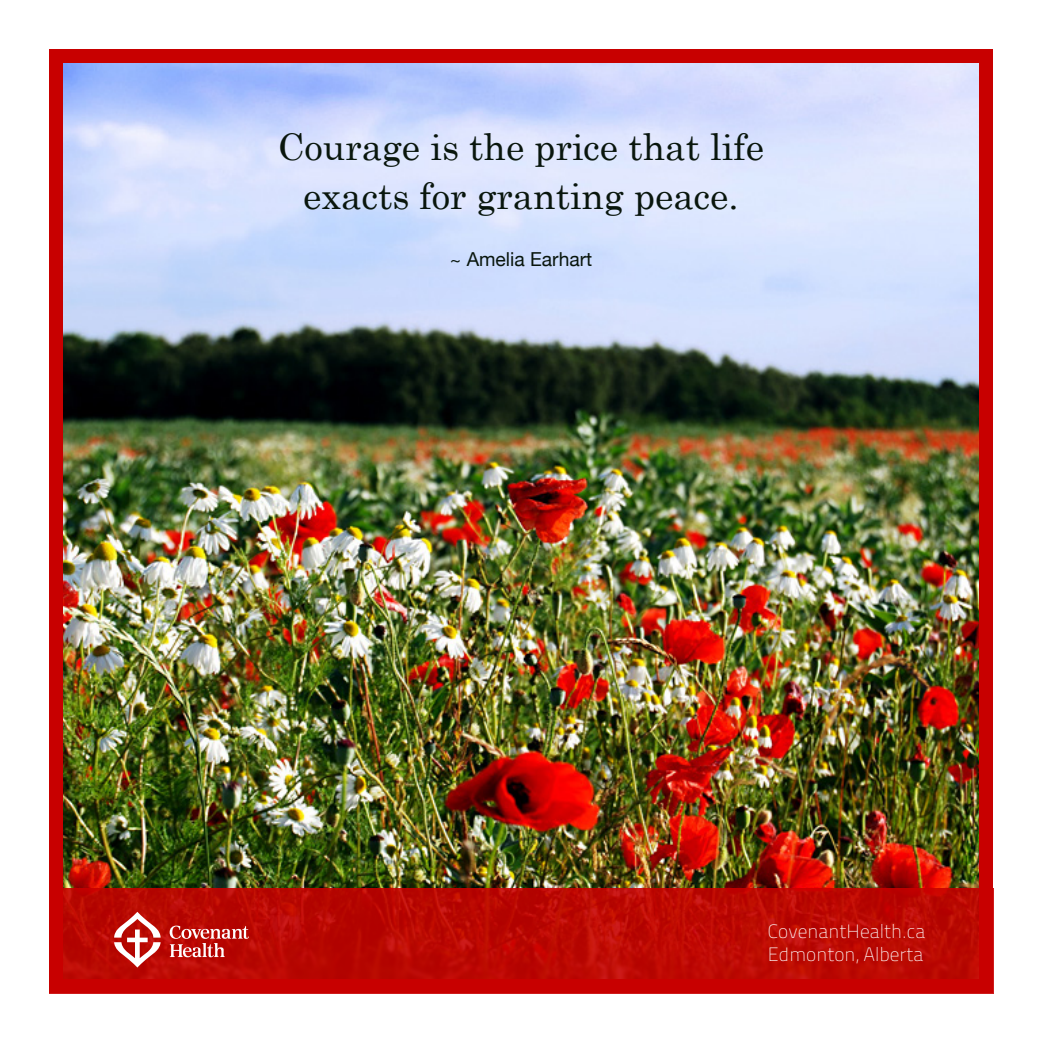
<style>
.page{position:relative;width:1042px;height:1042px;background:#fff}
.page>*{position:absolute;margin:0;border:0;box-sizing:border-box;transform-origin:0 0}
.t1{font:36.75px/49px "Century Schoolbook";color:#09160d;text-align:center}
.t2{font:19.25px "Titillium Text 25 L 1 wt";color:#fff}
.t3{font:19.25px "Helvetica Neue";color:#09160d}
</style>
<div class="page">
<div style="left:49px;top:49px;width:944px;height:944px;background:#c80000"></div>
<img style="left:63px;top:63px;width:916px;height:825px">
<svg style="left:63px;top:888px;width:931px;height:105px;fill:#bc0701"></svg>
<svg style="left:114px;top:912px;width:47px;height:55px"></svg>
<svg style="left:170px;top:925px;width:79px;height:32px"></svg>
<p class="t1" style="left:278px;top:121px;width:487px">Courage is the price that life exacts for granting peace.</p>
<p class="t3" style="left:450px;top:246px;width:144px">~ Amelia Earhart</p>
<p class="t2" style="left:768px;top:917px;width:159px">CovenantHealth.ca</p>
<p class="t2" style="left:768px;top:941px;width:157px">Edmonton, Alberta</p>
</div>
